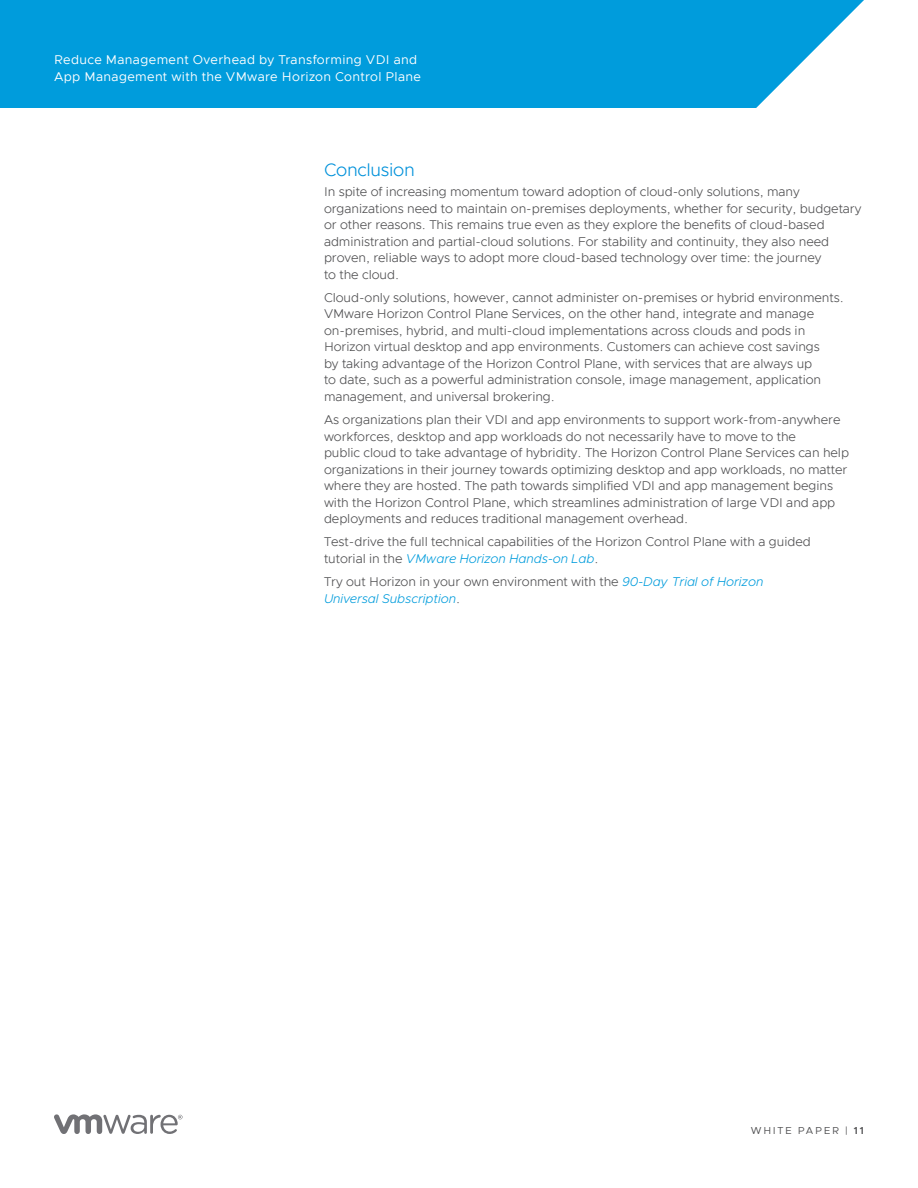
<style>
.page{position:relative;width:918px;height:1188px;background:#fff}
.page>*{position:absolute;margin:0;border:0;box-sizing:border-box;transform-origin:0 0}
._4a__SUBHEAD_1{font:300 18px "Metropolis";letter-spacing:-.015em;color:#0091da}
._3a__BODY_TEXT{font:300 12.75px/16.5px "Metropolis";letter-spacing:-.005em;color:#4d4d4f}
.t1{font:12.75px/17.2px "Metropolis";letter-spacing:.025em;color:#fff}
.t2{font:10.2px "Metropolis";letter-spacing:.165em;color:#4d4d4f}
.s1{font-style:italic;color:#009cdc}
.s2{font-weight:600}
</style>
<div class="page">
<div style="left:0;top:0;width:864px;height:108px;background:#009cdc"></div>
<svg style="left:54px;top:1114px;width:129px;height:20px"></svg>
<p class="t1" style="left:54px;top:51px;width:369px">Reduce Management Overhead by Transforming VDI and<br>App Management with the VMware Horizon Control Plane</p>
<p class="_4a__SUBHEAD_1" style="left:324px;top:159px;width:92px">Conclusion</p>
<p class="_3a__BODY_TEXT" style="left:324px;top:184px;width:539px">In spite of increasing momentum toward adoption of cloud-only solutions, many organizations need to maintain on-premises deployments, whether for security, budgetary or other reasons. This remains true even as they explore the benefits of cloud-based administration and partial-cloud solutions. For stability and continuity, they also need proven, reliable ways to adopt more cloud-based technology over time: the journey<br>to the cloud.</p>
<p class="_3a__BODY_TEXT" style="left:324px;top:289px;width:521px">Cloud-only solutions, however, cannot administer on-premises or hybrid environments.<br>VMware Horizon Control Plane Services, on the other hand, integrate and manage on-premises, hybrid, and multi-cloud implementations across clouds and pods in Horizon virtual desktop and app environments. Customers can achieve cost savings<br>by taking advantage of the Horizon Control Plane, with services that are always up<br>to date, such as a powerful administration console, image management, application management, and universal brokering.</p>
<p class="_3a__BODY_TEXT" style="left:324px;top:412px;width:527px">As organizations plan their VDI and app environments to support work-from-anywhere workforces, desktop and app workloads do not necessarily have to move to the<br>public cloud to take advantage of hybridity. The Horizon Control Plane Services can help organizations in their journey towards optimizing desktop and app workloads, no matter where they are hosted. The path towards simplified VDI and app management begins with the Horizon Control Plane, which streamlines administration of large VDI and app deployments and reduces traditional management overhead.</p>
<p class="_3a__BODY_TEXT" style="left:324px;top:534px;width:488px">Test-drive the full technical capabilities of the Horizon Control Plane with a guided tutorial in the <span class="s1">VMware Horizon Hands-on Lab</span>.</p>
<p class="_3a__BODY_TEXT" style="left:324px;top:574px;width:441px">Try out Horizon in your own environment with the <span class="s1">90-Day Trial of Horizon<br>Universal Subscription</span>.</p>
<p class="t2" style="left:751px;top:1124px;width:114px">WHITE PAPER | <span class="s2">11</span></p>
</div>
